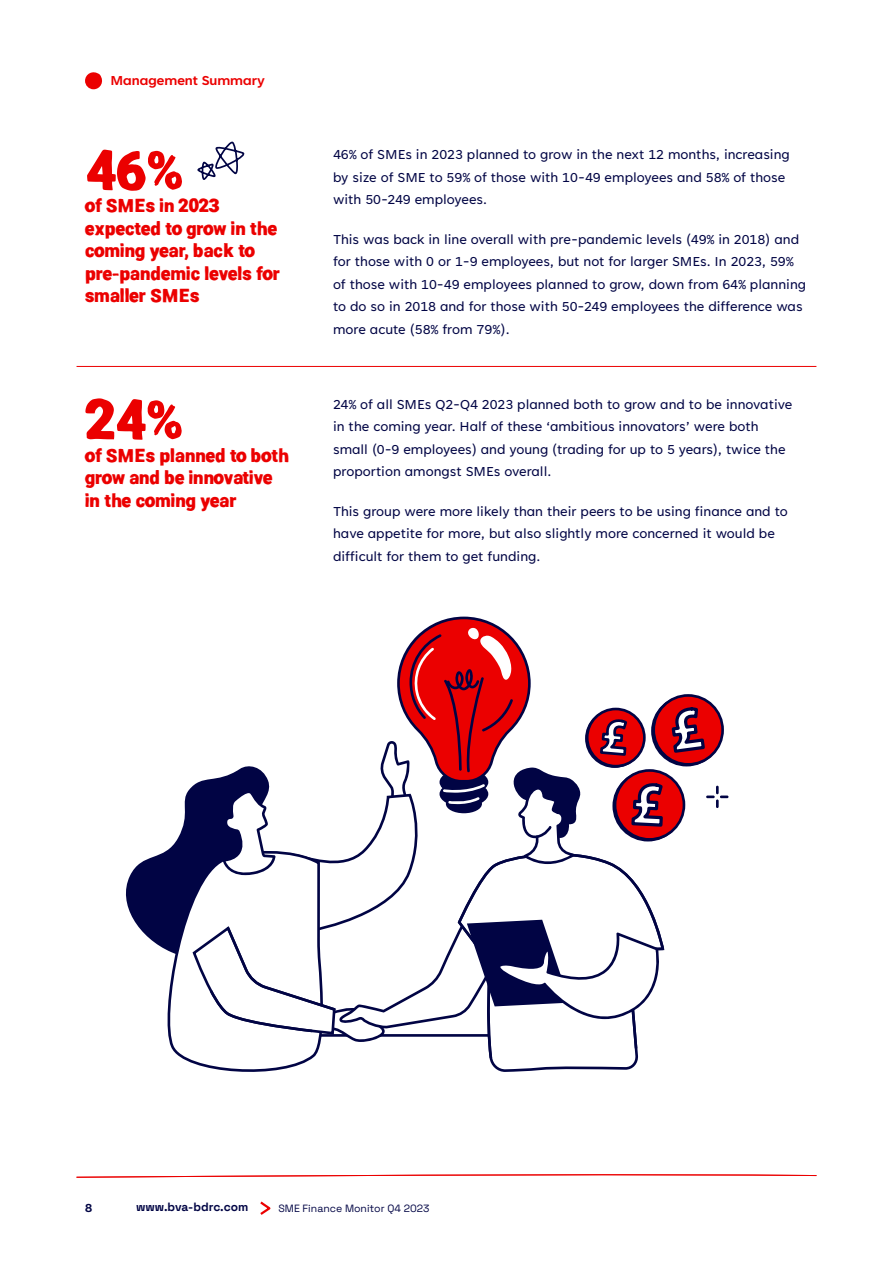
<style>
.page{position:relative;width:893px;height:1263px;background:#fff}
.page>*{position:absolute;margin:0;border:0;box-sizing:border-box;transform-origin:0 0}
.t1{font:700 54px "Ramona";color:#eb0000}
.t2{font:700 18px/22.5px "Ramona";color:#eb0000}
.Body_Text_Report{font:15px/22.5px "Tenorite";color:#010444}
.t3{font:700 15px "Tenorite";color:#eb0000}
.t4{font:700 13.5px "Tenorite";color:#010444}
.t5{font:700 12px "Space Grotesk";color:#010444}
.t6{font:10.5px "Space Grotesk";color:#010444}
</style>
<div class="page">
<svg style="left:260px;top:1201px;width:11px;height:14px"></svg>
<svg style="left:85px;top:72px;width:17px;height:17px"></svg>
<svg style="left:76px;top:1174px;width:741px;height:4px"></svg>
<hr style="left:77px;top:366px;width:739px;height:1px;background:#eb0000">
<svg style="left:198px;top:142px;width:46px;height:38px"></svg>
<svg style="left:126px;top:617px;width:602px;height:455px"></svg>
<p class="t3" style="left:111px;top:73px;width:156px">Management Summary</p>
<p class="t1" style="left:86px;top:134px;width:100px">46%</p>
<p class="t2" style="left:85px;top:195px;width:196px">of SMEs in 2023 expected to grow in the coming year, back to pre-pandemic levels for smaller SMEs</p>
<p class="t1" style="left:86px;top:384px;width:99px">24%</p>
<p class="t2" style="left:85px;top:444px;width:205px">of SMEs planned to both grow and be innovative in the coming year</p>
<p class="Body_Text_Report" style="left:333px;top:144px;width:458px">46% of SMEs in 2023 planned to grow in the next 12 months, increasing by size of SME to 59% of those with 10-49 employees and 58% of those with 50-249 employees.</p>
<p class="Body_Text_Report" style="left:333px;top:229px;width:474px">This was back in line overall with pre-pandemic levels (49% in 2018) and for those with 0 or 1-9 employees, but not for larger SMEs. In 2023, 59% of those with 10-49 employees planned to grow, down from 64% planning to do so in 2018 and for those with 50-249 employees the difference was more acute (58% from 79%).</p>
<p class="Body_Text_Report" style="left:333px;top:394px;width:461px">24% of all SMEs Q2-Q4 2023 planned both to grow and to be innovative in the coming year. Half of these ‘ambitious innovators’ were both small (0-9 employees) and young (trading for up to 5 years), twice the proportion amongst SMEs overall.</p>
<p class="Body_Text_Report" style="left:333px;top:501px;width:456px">This group were more likely than their peers to be using finance and to have appetite for more, but also slightly more concerned it would be difficult for them to get funding.</p>
<p class="t4" style="left:85px;top:1201px;width:9px">8</p>
<p class="t5" style="left:136px;top:1198px;width:114px">www.bva-bdrc.com</p>
<p class="t6" style="left:279px;top:1200px;width:152px">SME Finance Monitor Q4 2023</p>
</div>
